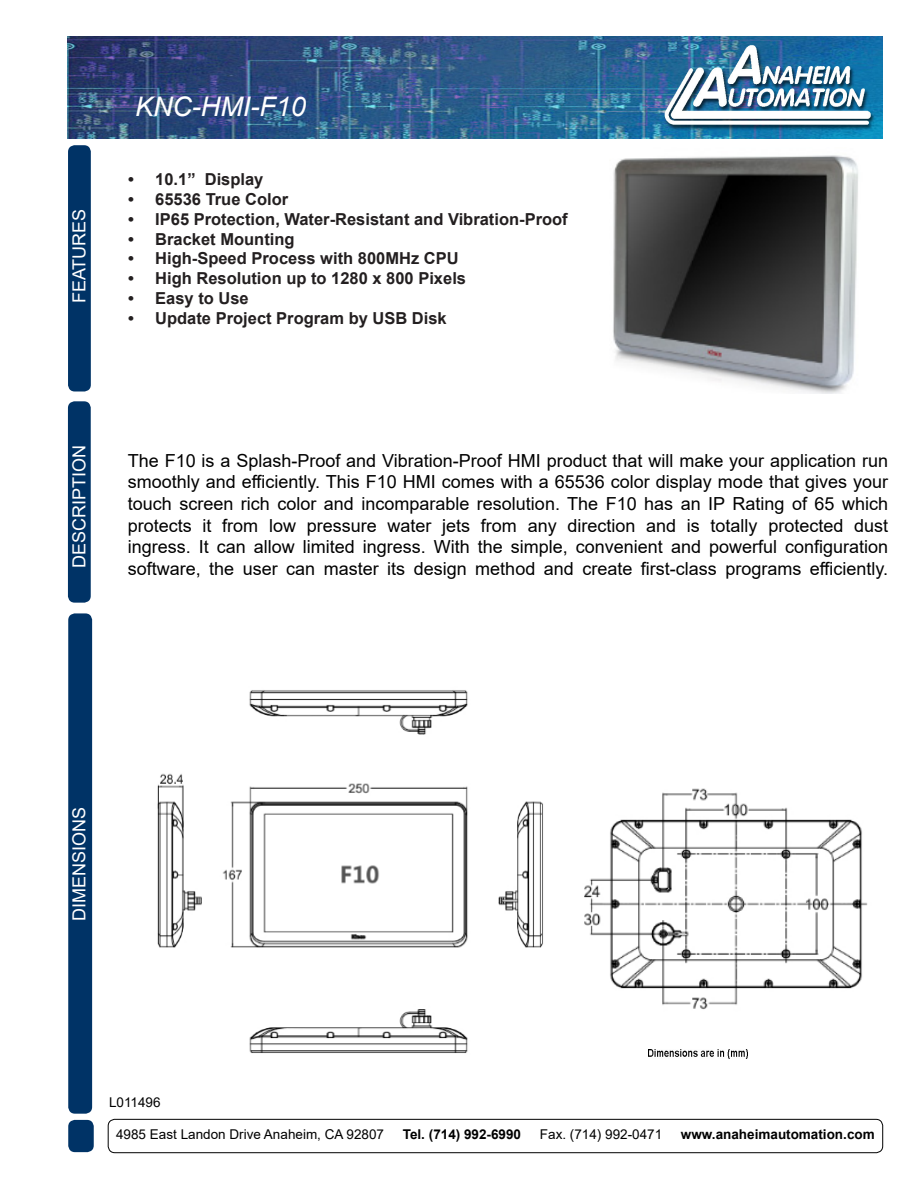
<style>
.page{position:relative;width:918px;height:1188px;background:#fff}
.page>*{position:absolute;margin:0;border:0;box-sizing:border-box;transform-origin:0 0}
.t1{font:italic 27px "Arial";color:#fff}
.t2{font:18px/21.6px "Arial";color:#000;text-align:justify}
.t3{font:18px "Arial";color:#fff}
.t4{font:700 16.5px "Arial";color:#231f20}
.t5{font:13.5px "Arial";color:#000}
.t6{font:700 13.5px "Arial";color:#000}
</style>
<div class="page">
<div style="left:68px;top:401px;width:23px;height:202px;background:#036;border-radius:7px"></div>
<div style="left:68px;top:145px;width:23px;height:247px;background:#036;border-radius:7px"></div>
<div style="left:68px;top:1120px;width:26px;height:32px;background:#036;border-radius:7px"></div>
<div style="left:108px;top:1119px;width:775px;height:34px;border:1px solid #000;border-radius:7px"></div>
<div style="left:68px;top:613px;width:24px;height:501px;background:#036;border-radius:7px"></div>
<img style="left:584px;top:788px;width:284px;height:222px">
<img style="left:613px;top:155px;width:245px;height:239px">
<img style="left:157px;top:690px;width:386px;height:363px">
<img style="left:68px;top:37px;width:815px;height:101px">
<img style="left:648px;top:1050px;width:99px;height:8px">
<p class="t3" style="left:67px;top:303px;width:96px;rotate:-90deg">FEATURES</p>
<h1 class="t1" style="left:135px;top:89px;width:172px">KNC-HMI-F10</h1>
<p class="t4" style="left:128px;top:168px;width:137px">• 10.1” Display</p>
<p class="t4" style="left:128px;top:188px;width:161px">• 65536 True Color</p>
<p class="t4" style="left:128px;top:207px;width:441px">• IP65 Protection, Water-Resistant and Vibration-Proof</p>
<p class="t4" style="left:128px;top:227px;width:168px">• Bracket Mounting</p>
<p class="t4" style="left:128px;top:247px;width:332px">• High-Speed Process with 800MHz CPU</p>
<p class="t4" style="left:128px;top:267px;width:339px">• High Resolution up to 1280 x 800 Pixels</p>
<p class="t4" style="left:128px;top:287px;width:122px">• Easy to Use</p>
<p class="t4" style="left:128px;top:306px;width:320px">• Update Project Program by USB Disk</p>
<p class="t3" style="left:67px;top:568px;width:125px;rotate:-90deg">DESCRIPTION</p>
<p class="t2" style="left:128px;top:449px;width:762px">The F10 is a Splash-Proof and Vibration-Proof HMI product that will make your application run smoothly and efficiently. This F10 HMI comes with a 65536 color display mode that gives your touch screen rich color and incomparable resolution. The F10 has an IP Rating of 65 which protects it from low pressure water jets from any direction and is totally protected dust ingress. It can allow limited ingress. With the simple, convenient and powerful configuration software, the user can master its design method and create first-class programs efficiently.</p>
<p class="t3" style="left:67px;top:921px;width:116px;rotate:-90deg">DIMENSIONS</p>
<p class="t5" style="left:109px;top:1093px;width:53px">L011496</p>
<p class="t5" style="left:116px;top:1125px;width:269px">4985 East Landon Drive Anaheim, CA 92807</p>
<p class="t6" style="left:403px;top:1124px;width:120px">Tel. (714) 992-6990</p>
<p class="t5" style="left:540px;top:1125px;width:124px">Fax. (714) 992-0471</p>
<p class="t6" style="left:681px;top:1124px;width:195px">www.anaheimautomation.com</p>
</div>
